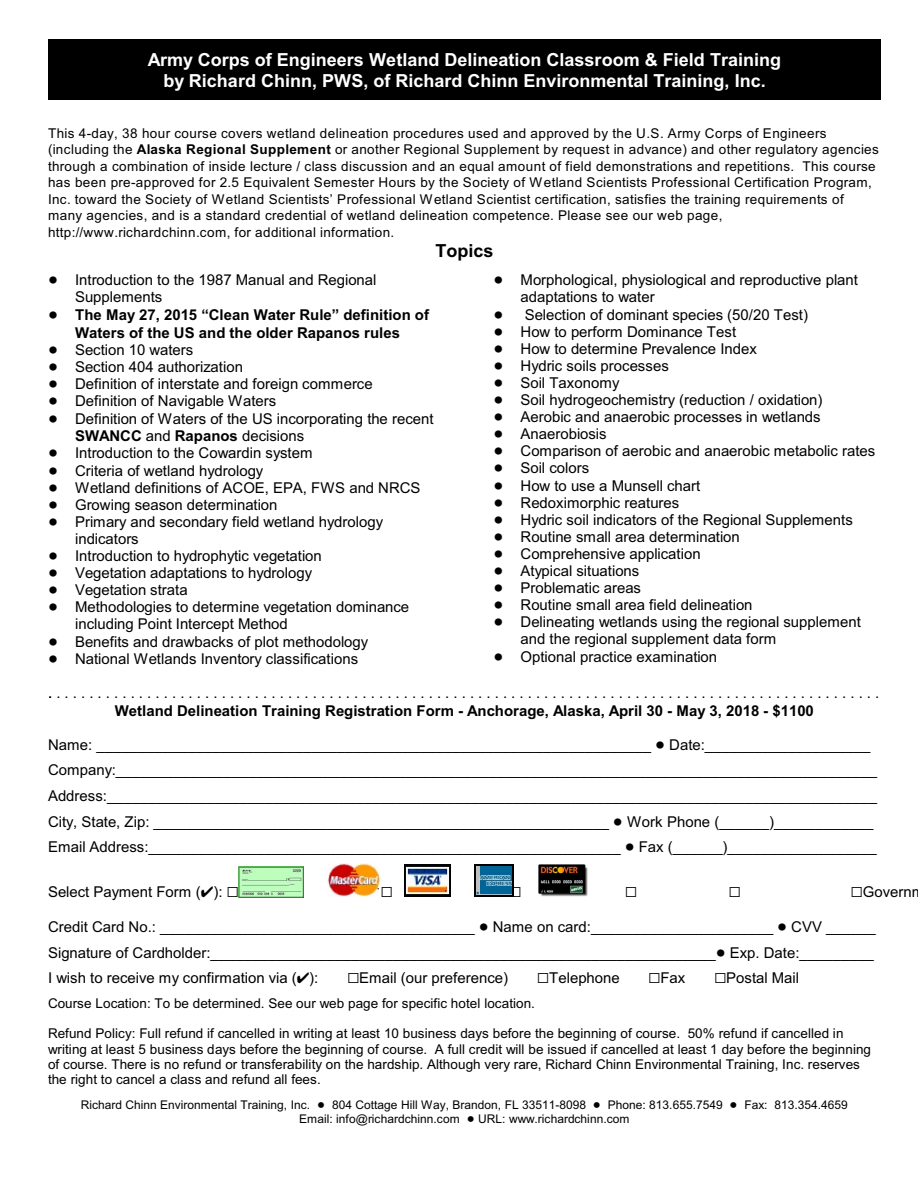
<style>
.page{position:relative;width:918px;height:1188px;background:#fff}
.page>*{position:absolute;margin:0;border:0;box-sizing:border-box;transform-origin:0 0}
.t1{font:700 18px/21.3px "Arial";color:#fff;text-align:center}
.t2{font:700 18px "Arial";color:#000}
.t3{font:15px/17.1px "Arial";color:#000}
.t4{font:700 15px/17.9px "Arial";color:#000}
.t5{font:13.5px/16.5px "Arial";letter-spacing:.02em;color:#000}
.t6{font:13.5px/15.3px "Arial";color:#000}
.t7{font:12px "Arial";color:#000}
.s1{font-weight:700}
</style>
<div class="page">
<div style="left:48px;top:39px;width:833px;height:61px;background:#000"></div>
<img style="left:239px;top:867px;width:65px;height:30px">
<img style="left:328px;top:864px;width:52px;height:32px">
<img style="left:404px;top:864px;width:46px;height:33px">
<img style="left:476px;top:865px;width:37px;height:30px">
<hr style="left:474px;top:864px;width:2px;height:33px;background:#000">
<hr style="left:513px;top:864px;width:1px;height:33px;background:#000">
<hr style="left:474px;top:864px;width:40px;height:1px;background:#000">
<hr style="left:474px;top:895px;width:40px;height:2px;background:#000">
<img style="left:538px;top:864px;width:50px;height:33px">
<svg style="left:510px;top:887px;width:3px;height:8px"></svg>
<p class="t1" style="left:148px;top:50px;width:635px">Army Corps of Engineers Wetland Delineation Classroom &amp; Field Training by Richard Chinn, PWS, of Richard Chinn Environmental Training, Inc.</p>
<p class="t5" style="left:48px;top:126px;width:832px">This 4-day, 38 hour course covers wetland delineation procedures used and approved by the U.S. Army Corps of Engineers (including the <span class="s1">Alaska Regional Supplement</span> or another Regional Supplement by request in advance) and other regulatory agencies through a combination of inside lecture / class discussion and an equal amount of field demonstrations and repetitions. This course has been pre-approved for 2.5 Equivalent Semester Hours by the Society of Wetland Scientists Professional Certification Program, Inc. toward the Society of Wetland Scientists’ Professional Wetland Scientist certification, satisfies the training requirements of many agencies, and is a standard credential of wetland delineation competence. Please see our web page, http://www.richardchinn.com, for additional information.</p>
<p class="t2" style="left:436px;top:244px;width:60px">Topics</p>
<p class="t3" style="left:75px;top:273px;width:303px">Introduction to the 1987 Manual and Regional<br>Supplements</p>
<p class="t4" style="left:75px;top:307px;width:356px">The May 27, 2015 “Clean Water Rule” definition of<br>Waters of the US and the older Rapanos rules</p>
<p class="t3" style="left:75px;top:343px;width:360px">Section 10 waters<br>Section 404 authorization<br>Definition of interstate and foreign commerce Definition of Navigable Waters<br>Definition of Waters of the US incorporating the recent <span class="s1">SWANCC</span> and <span class="s1">Rapanos</span> decisions<br>Introduction to the Cowardin system<br>Criteria of wetland hydrology<br>Wetland definitions of ACOE, EPA, FWS and NRCS Growing season determination<br>Primary and secondary field wetland hydrology indicators<br>Introduction to hydrophytic vegetation<br>Vegetation adaptations to hydrology<br>Vegetation strata<br>Methodologies to determine vegetation dominance including Point Intercept Method<br>Benefits and drawbacks of plot methodology<br>National Wetlands Inventory classifications</p>
<p class="t3" style="left:521px;top:273px;width:356px">Morphological, physiological and reproductive plant adaptations to water<br>Selection of dominant species (50/20 Test)<br>How to perform Dominance Test<br>How to determine Prevalence Index<br>Hydric soils processes<br>Soil Taxonomy<br>Soil hydrogeochemistry (reduction / oxidation)<br>Aerobic and anaerobic processes in wetlands Anaerobiosis<br>Comparison of aerobic and anaerobic metabolic rates Soil colors<br>How to use a Munsell chart<br>Redoximorphic reatures<br>Hydric soil indicators of the Regional Supplements Routine small area determination<br>Comprehensive application<br>Atypical situations<br>Problematic areas<br>Routine small area field delineation<br>Delineating wetlands using the regional supplement and the regional supplement data form<br>Optional practice examination</p>
<p class="t3" style="left:48px;top:685px;width:833px">.....................................................................................................</p>
<p class="t4" style="left:115px;top:703px;width:701px">Wetland Delineation Training Registration Form - Anchorage, Alaska, April 30 - May 3, 2018 - $1100</p>
<p class="t3" style="left:48px;top:733px;width:831px;line-height:25.7px">Name: ___________________________________________________________________ Date:____________________ Company:____________________________________________________________________________________________ Address:_____________________________________________________________________________________________ City, State, Zip: _______________________________________________________ Work Phone (______)____________ Email Address:_________________________________________________________ Fax (______)__________________</p>
<p class="t3" style="left:48px;top:885px;width:176px">Select Payment Form ( ):</p>
<p class="t3" style="left:863px;top:885px;width:50px">Govern</p>
<p class="t3" style="left:48px;top:915px;width:829px;line-height:25.7px">Credit Card No.: ______________________________________ Name on card:______________________ CVV ______<br>Signature of Cardholder:_____________________________________________________________ Exp. Date:_________<br>I wish to receive my confirmation via ( ):</p>
<p class="t3" style="left:359px;top:971px;width:150px">Email (our preference)</p>
<p class="t3" style="left:549px;top:971px;width:72px">Telephone</p>
<p class="t3" style="left:660px;top:971px;width:26px">Fax</p>
<p class="t3" style="left:726px;top:971px;width:74px">Postal Mail</p>
<p class="t6" style="left:48px;top:996px;width:488px">Course Location: To be determined. See our web page for specific hotel location.</p>
<p class="t6" style="left:48px;top:1027px;width:825px">Refund Policy: Full refund if cancelled in writing at least 10 business days before the beginning of course. 50% refund if cancelled in writing at least 5 business days before the beginning of course. A full credit will be issued if cancelled at least 1 day before the beginning of course. There is no refund or transferability on the hardship. Although very rare, Richard Chinn Environmental Training, Inc. reserves the right to cancel a class and refund all fees.</p>
<p class="t7" style="left:81px;top:1100px;width:231px">Richard Chinn Environmental Training, Inc.</p>
<p class="t7" style="left:332px;top:1100px;width:255px">804 Cottage Hill Way, Brandon, FL 33511-8098</p>
<p class="t7" style="left:608px;top:1100px;width:116px">Phone: 813.655.7549</p>
<p class="t7" style="left:744px;top:1100px;width:105px">Fax: 813.354.4659</p>
<p class="t7" style="left:299px;top:1114px;width:162px">Email: info@richardchinn.com</p>
<p class="t7" style="left:478px;top:1114px;width:153px">URL: www.richardchinn.com</p>
</div>
